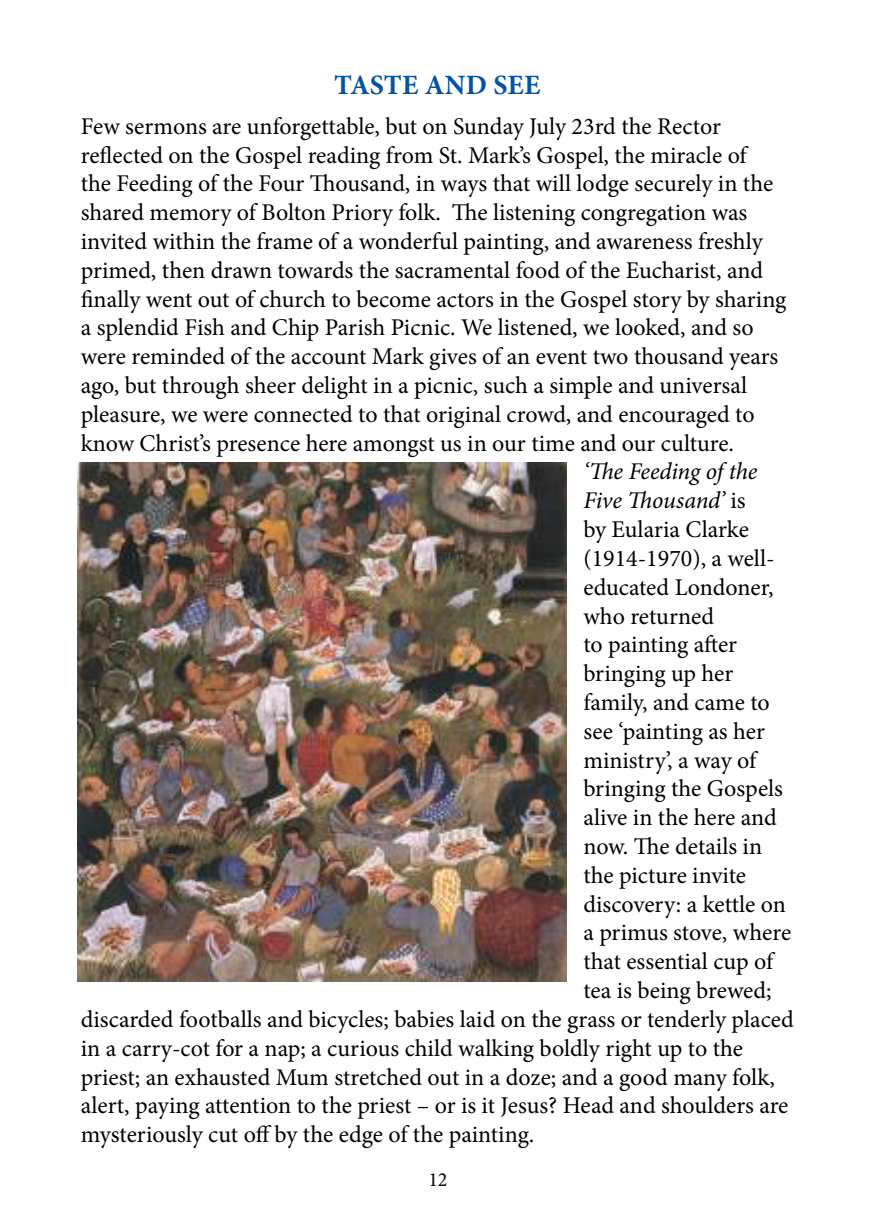
<style>
.page{position:relative;width:876px;height:1225px;background:#fff}
.page>*{position:absolute;margin:0;border:0;box-sizing:border-box;transform-origin:0 0}
.t1{font:700 28px "Minion Pro";letter-spacing:.005em;color:#0252a7}
.t2{font:24px/28.8px "Minion Pro";letter-spacing:-.005em;color:#000}
.t3{font:italic 24px "Minion Pro";letter-spacing:-.01em;color:#000}
.t4{font:20px "Minion Pro";color:#000}
.s1{font-style:normal}
</style>
<div class="page">
<img style="left:78px;top:462px;width:488px;height:519px">
<p class="t1" style="left:334px;top:65px;width:208px">TASTE AND SEE</p>
<p class="t2" style="left:81px;top:112px;width:707px">Few sermons are unforgettable, but on Sunday July 23rd the Rector reflected on the Gospel reading from St. Mark’s Gospel, the miracle of<br>the Feeding of the Four Thousand, in ways that will lodge securely in the shared memory of Bolton Priory folk. The listening congregation was invited within the frame of a wonderful painting, and awareness freshly primed, then drawn towards the sacramental food of the Eucharist, and finally went out of church to become actors in the Gospel story by sharing a splendid Fish and Chip Parish Picnic. We listened, we looked, and so were reminded of the account Mark gives of an event two thousand years ago, but through sheer delight in a picnic, such a simple and universal pleasure, we were connected to that original crowd, and encouraged to know Christ’s presence here amongst us in our time and our culture.</p>
<p class="t3" style="left:583px;top:455px;width:176px">‘The Feeding of the</p>
<p class="t3" style="left:583px;top:484px;width:164px">Five Thousand’ <span class="s1">is</span></p>
<p class="t2" style="left:583px;top:515px;width:167px">by Eularia Clarke</p>
<p class="t2" style="left:583px;top:544px;width:193px">(1914-1970), a well-</p>
<p class="t2" style="left:583px;top:573px;width:192px">educated Londoner,</p>
<p class="t2" style="left:583px;top:601px;width:132px">who returned</p>
<p class="t2" style="left:583px;top:630px;width:155px">to painting after</p>
<p class="t2" style="left:583px;top:659px;width:152px">bringing up her</p>
<p class="t2" style="left:583px;top:688px;width:188px">family, and came to</p>
<p class="t2" style="left:583px;top:717px;width:183px">see ‘painting as her</p>
<p class="t2" style="left:583px;top:745px;width:174px">ministry’, a way of</p>
<p class="t2" style="left:583px;top:774px;width:201px">bringing the Gospels</p>
<p class="t2" style="left:583px;top:803px;width:195px">alive in the here and</p>
<p class="t2" style="left:583px;top:832px;width:180px">now. The details in</p>
<p class="t2" style="left:583px;top:861px;width:164px">the picture invite</p>
<p class="t2" style="left:583px;top:889px;width:204px">discovery: a kettle on</p>
<p class="t2" style="left:583px;top:918px;width:209px">a primus stove, where</p>
<p class="t2" style="left:583px;top:947px;width:191px">that essential cup of</p>
<p class="t2" style="left:583px;top:976px;width:190px">tea is being brewed;</p>
<p class="t2" style="left:81px;top:1005px;width:714px">discarded footballs and bicycles; babies laid on the grass or tenderly placed</p>
<p class="t2" style="left:81px;top:1033px;width:664px">in a carry-cot for a nap; a curious child walking boldly right up to the</p>
<p class="t2" style="left:81px;top:1062px;width:695px">priest; an exhausted Mum stretched out in a doze; and a good many folk,</p>
<p class="t2" style="left:81px;top:1091px;width:709px">alert, paying attention to the priest – or is it Jesus? Head and shoulders are</p>
<p class="t2" style="left:81px;top:1120px;width:455px">mysteriously cut off by the edge of the painting.</p>
<p class="t4" style="left:428px;top:1165px;width:21px">12</p>
</div>
